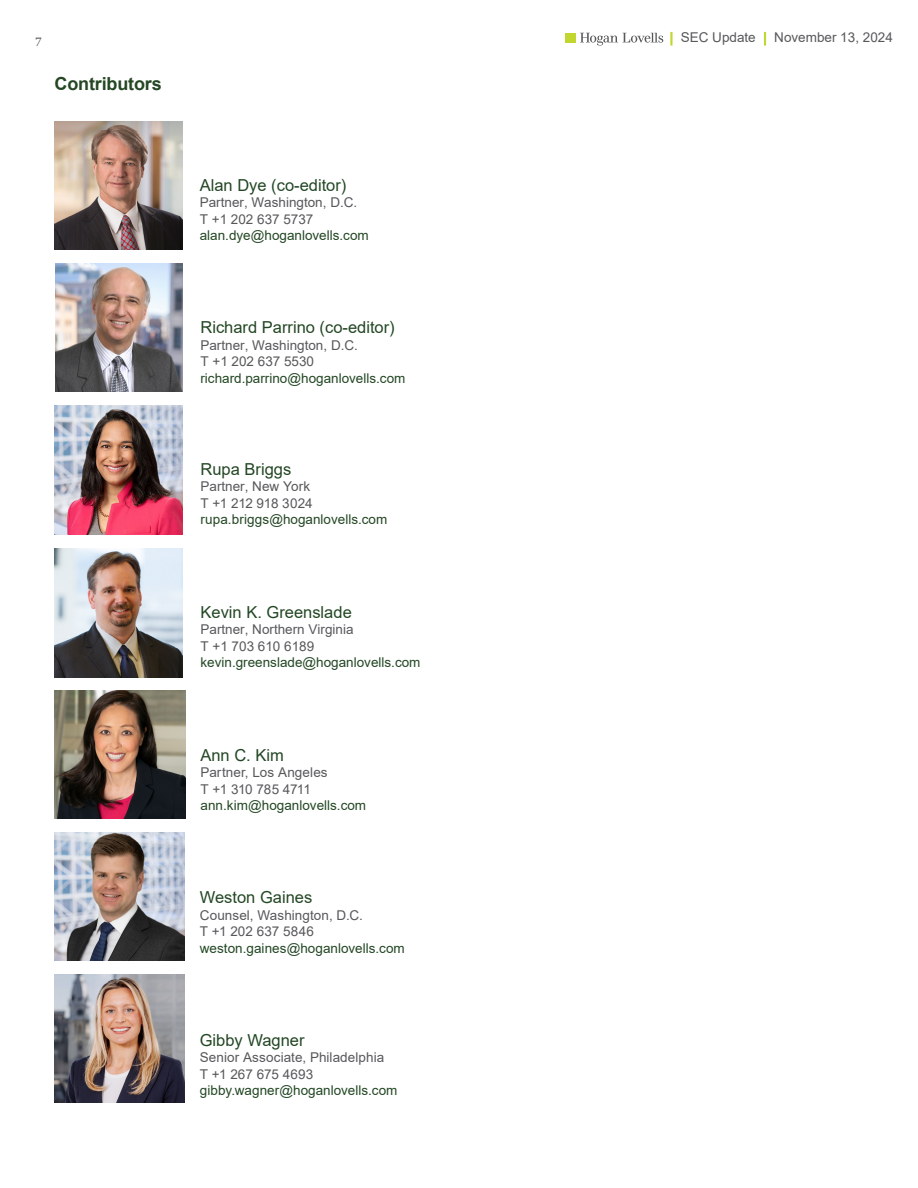
<style>
.page{position:relative;width:918px;height:1188px;background:#fff}
.page>*{position:absolute;margin:0;border:0;box-sizing:border-box;transform-origin:0 0}
.INFO_Body_copy{font:700 18px "Arial";letter-spacing:-.01em;color:#254724}
.INFO_Contact_details{font:16.5px "Arial";color:#234724}
.Info{font:13.5px/16.5px "Arial";color:#234724}
.Info-2{font:13.5px "Arial";letter-spacing:.005em;color:#57585a}
.INFO_Contact_details-2{font:13.5px/16.5px "Arial";color:#234724}
.INFO_Contact_details-3{font:13.5px "Arial";color:#57585a}
.BRO_Running_Head_Title{font:13.5px "Arial";color:#57585a}
.BRO_PG_No__Running_Head_Right{font:12px "Georgia";color:#57585a}
.s1{color:#57585a}
.s2{color:#c1d72f}
</style>
<div class="page">
<div style="left:566px;top:33px;width:10px;height:10px;background:#c1d72f"></div>
<svg style="left:580px;top:33px;width:83px;height:13px"></svg>
<img style="left:54px;top:975px;width:130px;height:128px">
<img style="left:54px;top:832px;width:130px;height:129px">
<img style="left:54px;top:406px;width:129px;height:128px">
<img style="left:54px;top:121px;width:128px;height:128px">
<img style="left:55px;top:690px;width:130px;height:128px">
<img style="left:54px;top:549px;width:129px;height:128px">
<img style="left:55px;top:264px;width:128px;height:128px">
<p class="BRO_PG_No__Running_Head_Right" style="left:36px;top:33px;width:8px">7</p>
<p class="INFO_Body_copy" style="left:55px;top:71px;width:109px">Contributors</p>
<p class="INFO_Contact_details" style="left:200px;top:174px;width:148px">Alan Dye (co-editor)</p>
<p class="INFO_Contact_details-3" style="left:200px;top:193px;width:159px">Partner, Washington, D.C.</p>
<p class="INFO_Contact_details-2" style="left:200px;top:211px;width:171px"><span class="s1">T +1 202 637 5737 </span>alan.dye@hoganlovells.com</p>
<p class="INFO_Contact_details" style="left:200px;top:316px;width:196px">Richard Parrino (co-editor)</p>
<p class="INFO_Contact_details-3" style="left:200px;top:336px;width:159px">Partner, Washington, D.C.</p>
<p class="INFO_Contact_details-2" style="left:200px;top:353px;width:207px"><span class="s1">T +1 202 637 5530 </span>richard.parrino@hoganlovells.com</p>
<p class="INFO_Contact_details" style="left:201px;top:457px;width:92px">Rupa Briggs</p>
<p class="Info-2" style="left:201px;top:477px;width:111px">Partner, New York</p>
<p class="Info" style="left:201px;top:495px;width:188px"><span class="s1">T +1 212 918 3024 </span>rupa.briggs@hoganlovells.com</p>
<p class="INFO_Contact_details" style="left:201px;top:601px;width:153px">Kevin K. Greenslade</p>
<p class="Info-2" style="left:201px;top:620px;width:155px">Partner, Northern Virginia</p>
<p class="Info" style="left:201px;top:638px;width:222px"><span class="s1">T +1 703 610 6189 </span>kevin.greenslade@hoganlovells.com</p>
<p class="INFO_Contact_details" style="left:200px;top:744px;width:85px">Ann C. Kim</p>
<p class="Info-2" style="left:200px;top:763px;width:129px">Partner, Los Angeles</p>
<p class="Info" style="left:200px;top:781px;width:167px"><span class="s1">T +1 310 785 4711 </span>ann.kim@hoganlovells.com</p>
<p class="INFO_Contact_details" style="left:200px;top:886px;width:114px">Weston Gaines</p>
<p class="Info-2" style="left:200px;top:906px;width:165px">Counsel, Washington, D.C.</p>
<p class="Info" style="left:200px;top:923px;width:207px"><span class="s1">T +1 202 637 5846 </span>weston.gaines@hoganlovells.com</p>
<p class="INFO_Contact_details" style="left:200px;top:1028px;width:106px">Gibby Wagner</p>
<p class="Info-2" style="left:200px;top:1048px;width:186px">Senior Associate, Philadelphia</p>
<p class="Info" style="left:200px;top:1066px;width:199px"><span class="s1">T +1 267 675 4693 </span>gibby.wagner@hoganlovells.com</p>
<p class="BRO_Running_Head_Title" style="left:670px;top:28px;width:225px"><span class="s2">|</span> SEC Update <span class="s2">|</span> November 13, 2024</p>
</div>
